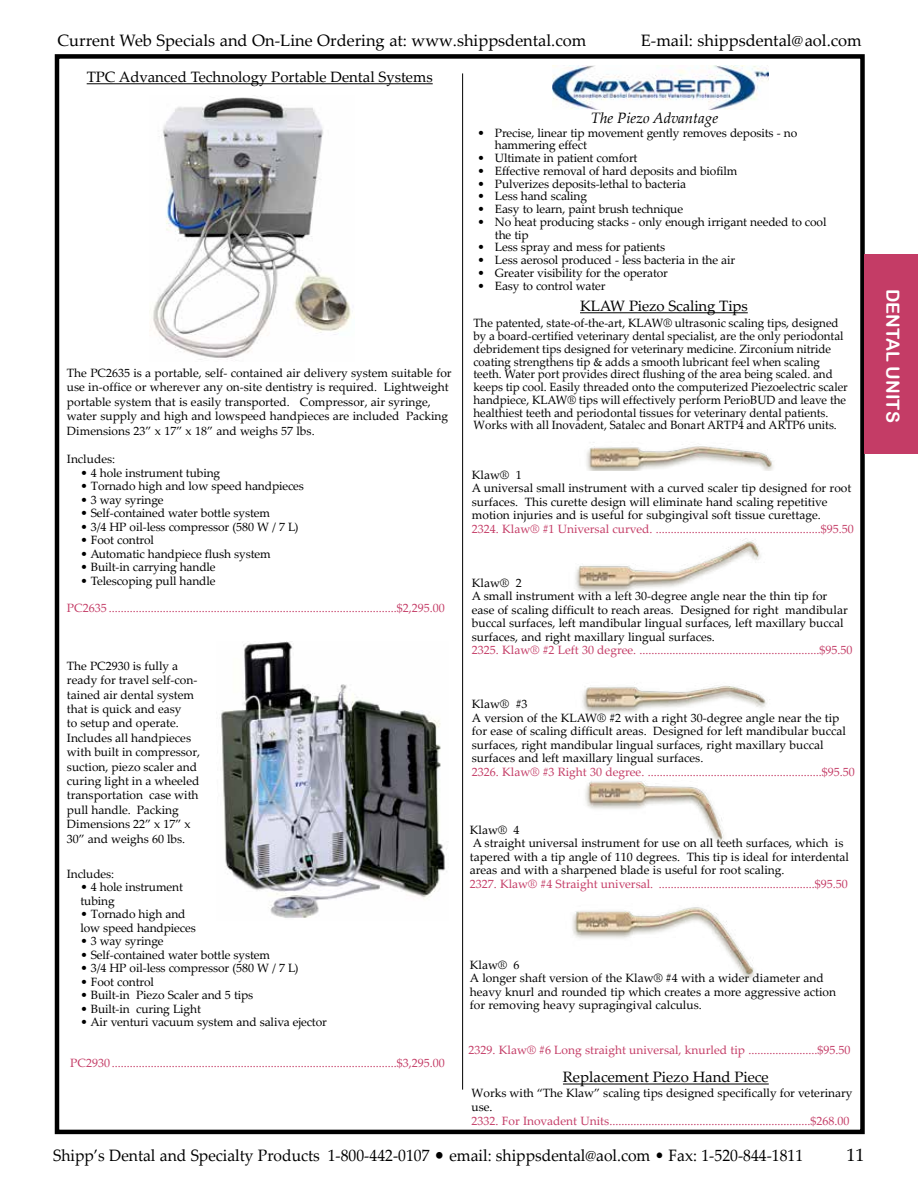
<style>
.page{position:relative;width:918px;height:1188px;background:#fff}
.page>*{position:absolute;margin:0;border:0;box-sizing:border-box;transform-origin:0 0}
.t1{font:18px "Arial Rounded MT Bold";color:#fff}
.t2{font:18px "Palatino Linotype";color:#000}
.t3{font:16.5px "Palatino Linotype";color:#000;scale:.95 1}
.t4{font:16.5px "Palatino Linotype";color:#000}
.t5{font:15px "Palatino Linotype";color:#000}
.t6{font:italic 15px "Palatino Linotype";color:#000}
.t7{font:12px/13.5px "Palatino Linotype";color:#000}
.t8{font:12px "Palatino Linotype";color:#c43c66}
.s1{font-size:19.5px}
</style>
<div class="page">
<div style="left:55px;top:54px;width:810px;height:1080px;border:4px solid #000"></div>
<hr style="left:462px;top:73px;width:1px;height:1017px;background:#000">
<hr style="left:87px;top:83px;width:346px;height:1px;background:#000">
<img style="left:150px;top:97px;width:201px;height:263px">
<img style="left:221px;top:642px;width:226px;height:276px">
<hr style="left:580px;top:312px;width:168px;height:1px;background:#000">
<hr style="left:563px;top:1084px;width:206px;height:1px;background:#000">
<img style="left:553px;top:66px;width:215px;height:44px">
<img style="left:572px;top:907px;width:183px;height:73px">
<img style="left:586px;top:442px;width:188px;height:28px">
<img style="left:575px;top:539px;width:186px;height:54px">
<img style="left:582px;top:685px;width:185px;height:28px">
<img style="left:585px;top:781px;width:139px;height:63px">
<div style="left:864px;top:254px;width:54px;height:200px;background:#c43c66"></div>
<h2 class="t4" style="left:58px;top:29px;width:530px">Current Web Specials and On-Line Ordering at: www.shippsdental.com</h2>
<h2 class="t4" style="left:641px;top:29px;width:222px">E-mail: shippsdental@aol.com</h2>
<p class="t5" style="left:87px;top:67px;width:348px">TPC Advanced Technology Portable Dental Systems</p>
<p class="t7" style="left:67px;top:365px;width:386px;line-height:14.4px">The PC2635 is a portable, self- contained air delivery system suitable for use in-office or wherever any on-site dentistry is required. Lightweight portable system that is easily transported. Compressor, air syringe, water supply and high and lowspeed handpieces are included Packing Dimensions 23” x 17” x 18” and weighs 57 lbs.</p>
<p class="t7" style="left:67px;top:452px;width:50px">Includes:</p>
<p class="t7" style="left:80px;top:466px;width:141px">• 4 hole instrument tubing</p>
<p class="t7" style="left:80px;top:479px;width:225px">• Tornado high and low speed handpieces</p>
<p class="t7" style="left:80px;top:493px;width:85px">• 3 way syringe</p>
<p class="t7" style="left:80px;top:506px;width:191px">• Self-contained water bottle system</p>
<p class="t7" style="left:80px;top:520px;width:219px">• 3/4 HP oil-less compressor (580 W / 7 L)</p>
<p class="t7" style="left:80px;top:533px;width:75px">• Foot control</p>
<p class="t7" style="left:80px;top:547px;width:192px">• Automatic handpiece flush system</p>
<p class="t7" style="left:80px;top:560px;width:137px">• Built-in carrying handle</p>
<p class="t7" style="left:80px;top:574px;width:137px">• Telescoping pull handle</p>
<p class="t8" style="left:67px;top:599px;width:380px">PC2635 ................................................................................................$2,295.00</p>
<p class="t7" style="left:67px;top:658px;width:135px;line-height:14.4px">The PC2930 is fully a ready for travel self-con&shy;tained air dental system that is quick and easy<br>to setup and operate.<br>Includes all handpieces with built in compressor, suction, piezo scaler and curing light in a wheeled transportation case with pull handle. Packing<br>Dimensions 22” x 17” x<br>30” and weighs 60 lbs.</p>
<p class="t7" style="left:67px;top:866px;width:49px">Includes:</p>
<p class="t7" style="left:80px;top:880px;width:104px">• 4 hole instrument tubing</p>
<p class="t7" style="left:80px;top:907px;width:117px">• Tornado high and low speed handpieces</p>
<p class="t7" style="left:80px;top:934px;width:85px">• 3 way syringe</p>
<p class="t7" style="left:80px;top:947px;width:191px">• Self-contained water bottle system</p>
<p class="t7" style="left:80px;top:961px;width:219px">• 3/4 HP oil-less compressor (580 W / 7 L)</p>
<p class="t7" style="left:80px;top:974px;width:75px">• Foot control</p>
<p class="t7" style="left:80px;top:988px;width:174px">• Built-in Piezo Scaler and 5 tips</p>
<p class="t7" style="left:80px;top:1001px;width:122px">• Built-in curing Light</p>
<p class="t7" style="left:80px;top:1015px;width:248px">• Air venturi vacuum system and saliva ejector</p>
<p class="t8" style="left:70px;top:1054px;width:376px">PC2930 ...............................................................................................$3,295.00</p>
<p class="t6" style="left:591px;top:107px;width:129px">The Piezo Advantage</p>
<p class="t7" style="left:495px;top:126px;width:304px;line-height:12.8px;text-indent:-17px">• Precise, linear tip movement gently removes deposits - no hammering effect</p>
<p class="t7" style="left:477px;top:151px;width:162px">• Ultimate in patient comfort</p>
<p class="t7" style="left:477px;top:164px;width:262px">• Effective removal of hard deposits and biofilm</p>
<p class="t7" style="left:477px;top:176px;width:210px">• Pulverizes deposits-lethal to bacteria</p>
<p class="t7" style="left:477px;top:189px;width:111px">• Less hand scaling</p>
<p class="t7" style="left:477px;top:202px;width:207px">• Easy to learn, paint brush technique</p>
<p class="t7" style="left:495px;top:215px;width:333px;line-height:12.8px;text-indent:-17px">• No heat producing stacks - only enough irrigant needed to cool the tip</p>
<p class="t7" style="left:477px;top:240px;width:189px">• Less spray and mess for patients</p>
<p class="t7" style="left:477px;top:253px;width:259px">• Less aerosol produced - less bacteria in the air</p>
<p class="t7" style="left:477px;top:266px;width:192px">• Greater visibility for the operator</p>
<p class="t7" style="left:477px;top:278px;width:130px">• Easy to control water</p>
<p class="t5" style="left:580px;top:296px;width:169px">KLAW Piezo Scaling Tips</p>
<p class="t7" style="left:473px;top:316px;width:376px;line-height:12.8px">The patented, state-of-the-art, KLAW® ultrasonic scaling tips, designed by a board-certified veterinary dental specialist, are the only periodontal debridement tips designed for veterinary medicine. Zirconium nitride coating strengthens tip &amp; adds a smooth lubricant feel when scaling teeth. Water port provides direct flushing of the area being scaled. and keeps tip cool. Easily threaded onto the computerized Piezoelectric scaler handpiece, KLAW® tips will effectively perform PerioBUD and leave the healthiest teeth and periodontal tissues for veterinary dental patients.<br>Works with all Inovadent, Satalec and Bonart ARTP4 and ARTP6 units.</p>
<p class="t7" style="left:472px;top:467px;width:381px">Klaw® 1<br>A universal small instrument with a curved scaler tip designed for root surfaces. This curette design will eliminate hand scaling repetitive motion injuries and is useful for subgingival soft tissue curettage.</p>
<p class="t8" style="left:472px;top:520px;width:383px">2324. Klaw® #1 Universal curved. .......................................................$95.50</p>
<p class="t7" style="left:472px;top:575px;width:377px">Klaw® 2<br>A small instrument with a left 30-degree angle near the thin tip for ease of scaling difficult to reach areas. Designed for right mandibular buccal surfaces, left mandibular lingual surfaces, left maxillary buccal surfaces, and right maxillary lingual surfaces.</p>
<p class="t8" style="left:472px;top:642px;width:382px">2325. Klaw® #2 Left 30 degree. ............................................................$95.50</p>
<p class="t7" style="left:472px;top:697px;width:375px">Klaw® #3<br>A version of the KLAW® #2 with a right 30-degree angle near the tip for ease of scaling difficult areas. Designed for left mandibular buccal surfaces, right mandibular lingual surfaces, right maxillary buccal surfaces and left maxillary lingual surfaces.</p>
<p class="t8" style="left:472px;top:763px;width:384px">2326. Klaw® #3 Right 30 degree. ..........................................................$95.50</p>
<p class="t7" style="left:470px;top:822px;width:381px">Klaw® 4<br>A straight universal instrument for use on all teeth surfaces, which is tapered with a tip angle of 110 degrees. This tip is ideal for interdental areas and with a sharpened blade is useful for root scaling.</p>
<p class="t8" style="left:470px;top:875px;width:379px">2327. Klaw® #4 Straight universal. ....................................................$95.50</p>
<p class="t7" style="left:470px;top:957px;width:368px">Klaw® 6<br>A longer shaft version of the Klaw® #4 with a wider diameter and heavy knurl and rounded tip which creates a more aggressive action for removing heavy supragingival calculus.</p>
<p class="t8" style="left:468px;top:1041px;width:383px">2329. Klaw® #6 Long straight universal, knurled tip .......................$95.50</p>
<p class="t5" style="left:563px;top:1067px;width:207px">Replacement Piezo Hand Piece</p>
<p class="t7" style="left:472px;top:1085px;width:383px;line-height:14.4px">Works with “The Klaw” scaling tips designed specifically for veterinary use.</p>
<p class="t8" style="left:472px;top:1112px;width:380px">2332. For Inovadent Units...................................................................$268.00</p>
<h2 class="t3" style="left:53px;top:1143px;width:791px">Shipp’s Dental and Specialty Products 1-800-442-0107 <span class="s1">•</span> email: shippsdental@aol.com • Fax: 1-520-844-1811</h2>
<h1 class="t2" style="left:846px;top:1142px;width:19px">11</h1>
<h1 class="t1" style="left:904px;top:289px;width:135px;rotate:90deg">DENTAL UNITS</h1>
</div>
